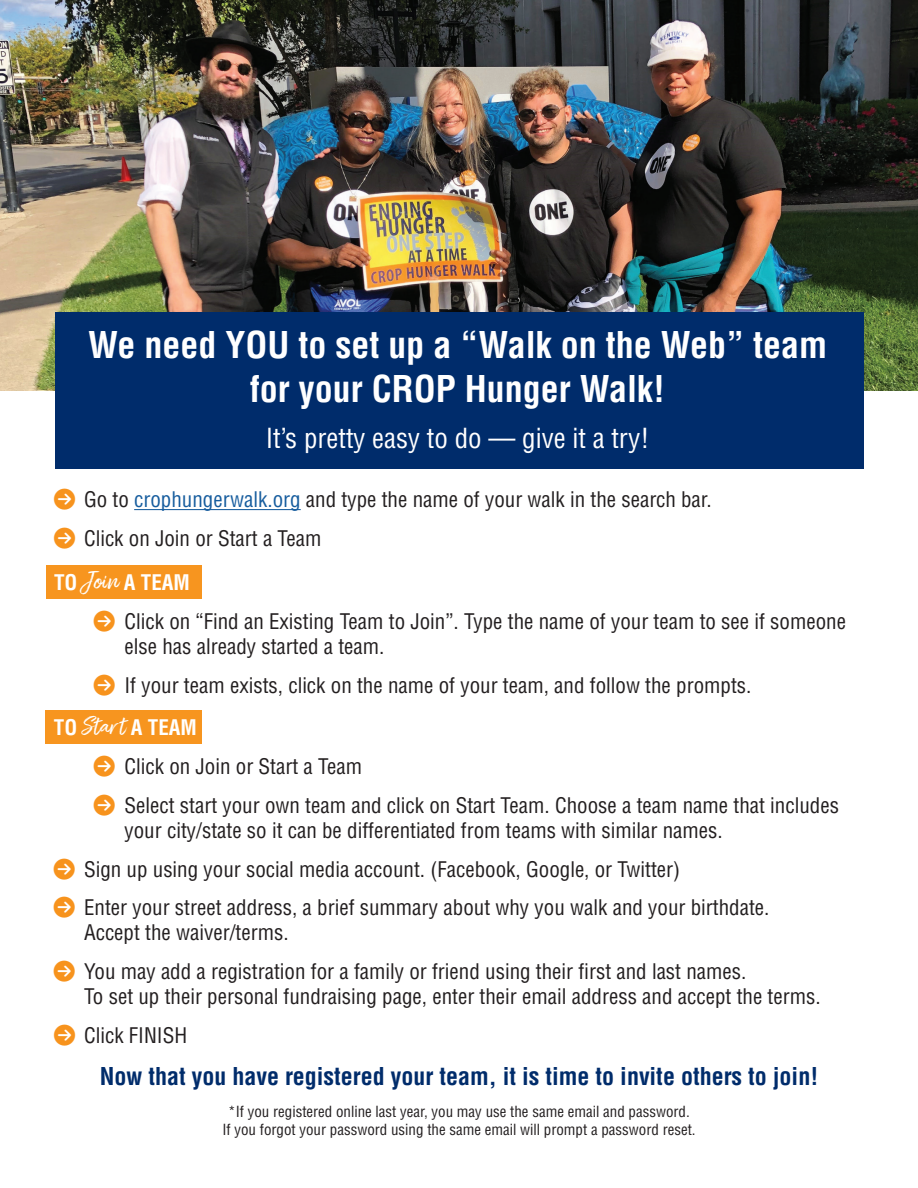
<style>
.page{position:relative;width:918px;height:1188px;background:#fff}
.page>*{position:absolute;margin:0;border:0;box-sizing:border-box;transform-origin:0 0}
.t1{font:700 condensed 36px/43.2px "Helvetica LT Std";color:#fff;text-align:center}
.t2{font:condensed 27px "Helvetica LT Std";color:#fff}
.t3{font:700 condensed 24px "Helvetica LT Std";color:#002c6b}
.t4{font:condensed 21px/38.7px "Helvetica LT Std";color:#231f20}
.t5{font:condensed 15px/18px "Helvetica LT Std";color:#231f20;text-align:center}
.s1{color:#175d9e}
.s2{font-weight:700;color:#fff}
.s3{font-family:"Amithen";font-stretch:normal;font-size:25.5px;color:#fff}
.s4{font-family:"Amithen";font-stretch:normal;font-size:24px;color:#fff}
</style>
<div class="page">
<img style="left:0;top:0;width:918px;height:390px">
<div style="left:45px;top:710px;width:157px;height:33px;background:#f7951f"></div>
<div style="left:46px;top:566px;width:156px;height:33px;background:#f7951f"></div>
<div style="left:56px;top:312px;width:808px;height:157px;background:#002c6b"></div>
<hr style="left:134px;top:509px;width:167px;height:1px;background:#175d9e">
<h1 class="t1" style="left:88px;top:324px;width:741px">We need YOU to set up a “Walk on the Web” team for your CROP Hunger Walk!</h1>
<p class="t2" style="left:266px;top:421px;width:385px">It’s pretty easy to do — give it a try!</p>
<p class="t4" style="left:84px;top:480px;width:629px">Go to <span class="s1">crophungerwalk.org</span> and type the name of your walk in the search bar.<br>Click on Join or Start a Team</p>
<p class="t4" style="left:124px;top:563px;width:723px;text-indent:-70px"><span class="s2">TO</span> <span class="s3">Join</span> <span class="s2">A TEAM<br></span>Click on “Find an Existing Team to Join”. Type the name of your team to see if someone</p>
<p class="t4" style="left:124px;top:627px;width:628px">else has already started a team.<br>If your team exists, click on the name of your team, and follow the prompts.</p>
<p class="t4" style="left:124px;top:708px;width:716px;text-indent:-70px"><span class="s2">TO</span> <span class="s4">Start</span> <span class="s2">A TEAM<br></span>Click on Join or Start a Team<br>Select start your own team and click on Start Team. Choose a team name that includes</p>
<p class="t4" style="left:84px;top:811px;width:687px;text-indent:40px">your city/state so it can be differentiated from teams with similar names.<br>Sign up using your social media account. (Facebook, Google, or Twitter)<br>Enter your street address, a brief summary about why you walk and your birthdate.</p>
<p class="t4" style="left:84px;top:913px;width:664px">Accept the waiver/terms.<br>You may add a registration for a family or friend using their first and last names.</p>
<p class="t4" style="left:84px;top:977px;width:738px">To set up their personal fundraising page, enter their email address and accept the terms.<br>Click FINISH</p>
<p class="t3" style="left:100px;top:1062px;width:720px">Now that you have registered your team, it is time to invite others to join!</p>
<p class="t5" style="left:222px;top:1102px;width:475px">*If you registered online last year, you may use the same email and password.<br>If you forgot your password using the same email will prompt a password reset.</p>
</div>
